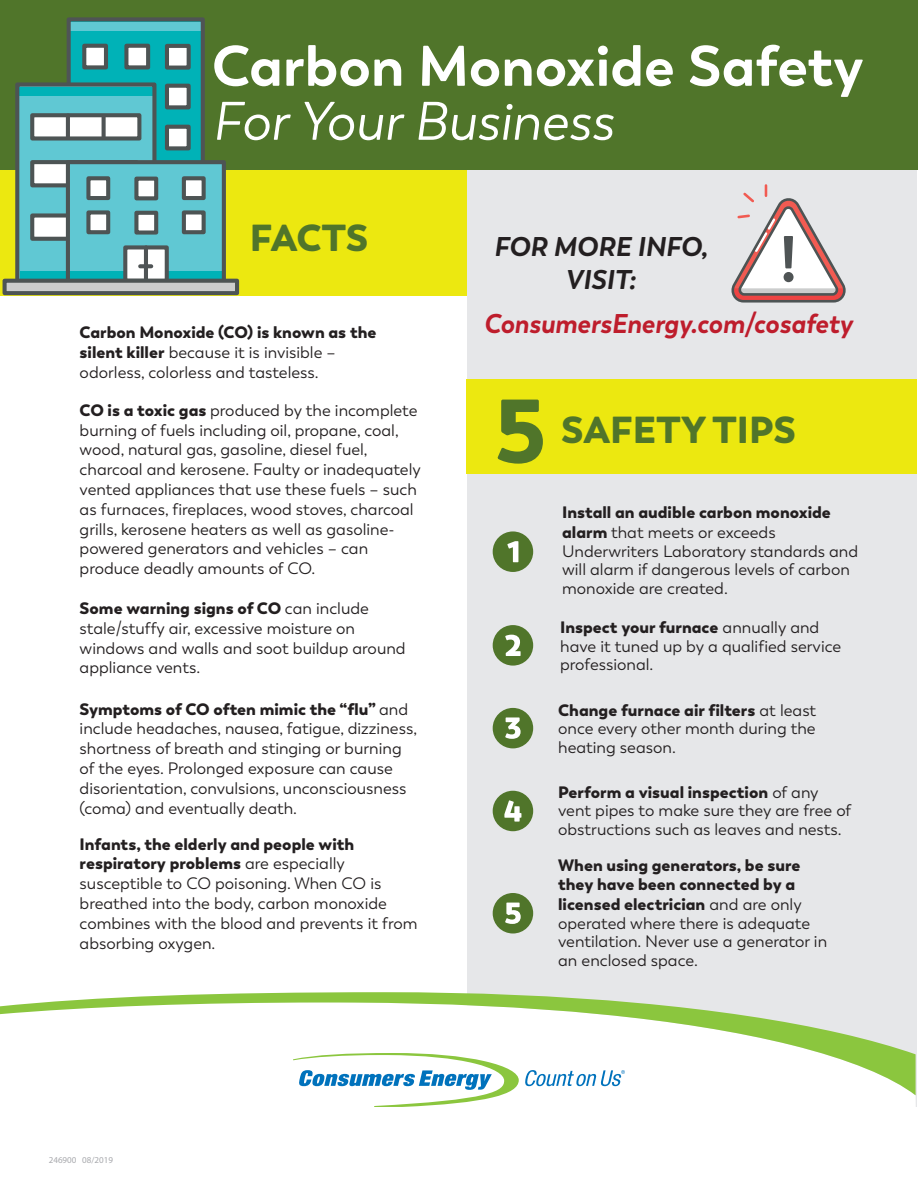
<style>
.page{position:relative;width:918px;height:1188px;background:#fff}
.page>*{position:absolute;margin:0;border:0;box-sizing:border-box;transform-origin:0 0}
.t1{font:900 90px "Boston";color:#50752a}
.t2{font:700 57px "Boston";color:#fff}
.t3{font:italic 54px "Boston";color:#fff}
.t4{font:900 37.5px "Boston";color:#50752a}
.t5{font:italic 700 27px "Boston";color:#be1d2c}
.t6{font:italic 700 27px/32.4px "Boston";color:#231f20;text-align:center}
.t7{font:16.5px/19.8px "Boston";color:#231f20}
.t8{font:9px "Myriad Pro";color:#a8a9ad}
.s1{font-weight:900}
</style>
<div class="page">
<div style="left:0;top:169px;width:469px;height:127px;background:#ece810"></div>
<div style="left:467px;top:159px;width:449px;height:948px;background:#e6e7e9"></div>
<div style="left:0;top:0;width:918px;height:170px;background:#50752a"></div>
<div style="left:519px;top:1095px;width:397px;height:12px;background:#fff"></div>
<svg style="left:0;top:992px;width:916px;height:103px;fill:#fff"></svg>
<svg style="left:525px;top:1070px;width:100px;height:16px;background:#b3d5ea"></svg>
<svg style="left:293px;top:1053px;width:226px;height:54px"></svg>
<div style="left:69px;top:19px;width:134px;height:219px;background:#00b2b7"></div>
<div style="left:69px;top:22px;width:134px;height:8px;background:#60c8d3"></div>
<div style="left:67px;top:17px;width:138px;height:223px;border:4px solid #4f5455"></div>
<div style="left:82px;top:44px;width:26px;height:25px;background:#fff;border:4px solid #4d5454"></div>
<div style="left:165px;top:44px;width:26px;height:26px;background:#fff;border:4px solid #4d5454"></div>
<div style="left:165px;top:84px;width:26px;height:25px;background:#fff;border:4px solid #4d5454"></div>
<div style="left:165px;top:125px;width:26px;height:25px;background:#fff;border:4px solid #4d5454"></div>
<div style="left:124px;top:44px;width:26px;height:25px;background:#fff;border:4px solid #4d5454"></div>
<div style="left:17px;top:85px;width:137px;height:207px;background:#60c8d3"></div>
<div style="left:30px;top:160px;width:109px;height:27px;background:#fff;border:4px solid #4d5454"></div>
<div style="left:30px;top:213px;width:109px;height:28px;background:#fff;border:4px solid #4d5454"></div>
<div style="left:30px;top:113px;width:111px;height:28px;background:#fff;border:4px solid #4d5454"></div>
<hr style="left:66px;top:116px;width:4px;height:22px;background:#4f5455">
<svg style="left:102px;top:117px;width:4px;height:21px"></svg>
<div style="left:18px;top:87px;width:135px;height:8px;background:#00b2b7"></div>
<div style="left:20px;top:271px;width:45px;height:8px;background:#00b2b7"></div>
<div style="left:15px;top:82px;width:141px;height:212px;border:4px solid #4d5454"></div>
<div style="left:68px;top:162px;width:156px;height:129px;background:#60c8d3"></div>
<div style="left:86px;top:176px;width:24px;height:24px;background:#fff;border:4px solid #4d5454"></div>
<div style="left:134px;top:177px;width:24px;height:23px;background:#fff;border:4px solid #4d5454"></div>
<div style="left:182px;top:176px;width:24px;height:24px;background:#fff;border:4px solid #4d5454"></div>
<div style="left:86px;top:210px;width:24px;height:24px;background:#fff;border:4px solid #4d5454"></div>
<div style="left:134px;top:211px;width:24px;height:24px;background:#fff;border:4px solid #4d5454"></div>
<div style="left:182px;top:210px;width:24px;height:24px;background:#fff;border:4px solid #4d5454"></div>
<div style="left:68px;top:271px;width:155px;height:8px;background:#00b2b7"></div>
<div style="left:123px;top:245px;width:25px;height:38px;background:#fff;border:4px solid #4f5455"></div>
<div style="left:144px;top:245px;width:25px;height:38px;background:#fff;border:4px solid #4f5455"></div>
<svg style="left:140px;top:264px;width:11px;height:4px"></svg>
<div style="left:66px;top:160px;width:160px;height:133px;border:4px solid #4d5454"></div>
<div style="left:5px;top:281px;width:232px;height:12px;background:#cccdcd"></div>
<div style="left:3px;top:279px;width:236px;height:16px;border:4px solid #4d5454"></div>
<div style="left:467px;top:379px;width:450px;height:95px;background:#ece810"></div>
<svg style="left:731px;top:185px;width:115px;height:118px"></svg>
<div style="left:493px;top:531px;width:40px;height:41px;background:#50752a;border-radius:50%"></div>
<svg style="left:507px;top:541px;width:11px;height:21px"></svg>
<div style="left:493px;top:625px;width:40px;height:41px;background:#50752a;border-radius:50%"></div>
<svg style="left:505px;top:635px;width:16px;height:21px"></svg>
<div style="left:493px;top:708px;width:40px;height:40px;background:#50752a;border-radius:50%"></div>
<svg style="left:505px;top:717px;width:16px;height:22px"></svg>
<div style="left:493px;top:791px;width:40px;height:40px;background:#50752a;border-radius:50%"></div>
<svg style="left:504px;top:800px;width:17px;height:22px"></svg>
<div style="left:493px;top:893px;width:40px;height:41px;background:#50752a;border-radius:50%"></div>
<svg style="left:505px;top:903px;width:16px;height:21px"></svg>
<h2 class="t2" style="left:212px;top:31px;width:653px">Carbon Monoxide Safety</h2>
<h3 class="t3" style="left:212px;top:90px;width:403px">For Your Business</h3>
<h3 class="t4" style="left:250px;top:214px;width:120px">FACTS</h3>
<p class="t7" style="left:80px;top:323px;width:298px"><span class="s1">Carbon Monoxide (CO) is known as the silent killer</span> because it is invisible – odorless, colorless and tasteless.</p>
<p class="t7" style="left:80px;top:400px;width:343px"><span class="s1">CO is a toxic gas</span> produced by the incomplete burning of fuels including oil, propane, coal, wood, natural gas, gasoline, diesel fuel, charcoal and kerosene. Faulty or inadequately vented appliances that use these fuels – such as furnaces, fireplaces, wood stoves, charcoal grills, kerosene heaters as well as gasoline&shy;powered generators and vehicles – can produce deadly amounts of CO.</p>
<p class="t7" style="left:80px;top:599px;width:328px"><span class="s1">Some warning signs of CO</span> can include stale/stuffy air, excessive moisture on windows and walls and soot buildup around appliance vents.</p>
<p class="t7" style="left:80px;top:699px;width:339px"><span class="s1">Symptoms of CO often mimic the “flu”</span> and include headaches, nausea, fatigue, dizziness, shortness of breath and stinging or burning of the eyes. Prolonged exposure can cause disorientation, convulsions, unconsciousness (coma) and eventually death.</p>
<p class="t7" style="left:80px;top:834px;width:340px"><span class="s1">Infants, the elderly and people with respiratory problems</span> are especially susceptible to CO poisoning. When CO is breathed into the body, carbon monoxide combines with the blood and prevents it from absorbing oxygen.</p>
<h3 class="t6" style="left:494px;top:231px;width:215px">FOR MORE INFO,<br>VISIT:</h3>
<h3 class="t5" style="left:484px;top:307px;width:370px">ConsumersEnergy.com/cosafety</h3>
<h1 class="t1" style="left:494px;top:374px;width:53px">5</h1>
<h3 class="t4" style="left:561px;top:406px;width:236px">SAFETY TIPS</h3>
<p class="t7" style="left:562px;top:503px;width:298px;line-height:18.9px"><span class="s1">Install an audible carbon monoxide alarm</span> that meets or exceeds Underwriters Laboratory standards and will alarm if dangerous levels of carbon monoxide are created.</p>
<p class="t7" style="left:560px;top:618px;width:283px;line-height:18.6px"><span class="s1">Inspect your furnace</span> annually and have it tuned up by a qualified service professional.</p>
<p class="t7" style="left:558px;top:701px;width:260px;line-height:18.6px;text-align:justify"><span class="s1">Change furnace air filters</span> at least once every other month during the heating season.</p>
<p class="t7" style="left:558px;top:783px;width:295px;line-height:18.6px"><span class="s1">Perform a visual inspection</span> of any vent pipes to make sure they are free of obstructions such as leaves and nests.</p>
<p class="t7" style="left:558px;top:856px;width:271px;line-height:19px"><span class="s1">When using generators, be sure they have been connected by a licensed electrician</span> and are only operated where there is adequate ventilation. Never use a generator in an enclosed space.</p>
<p class="t8" style="left:49px;top:1155px;width:66px">246900 08/2019</p>
</div>
